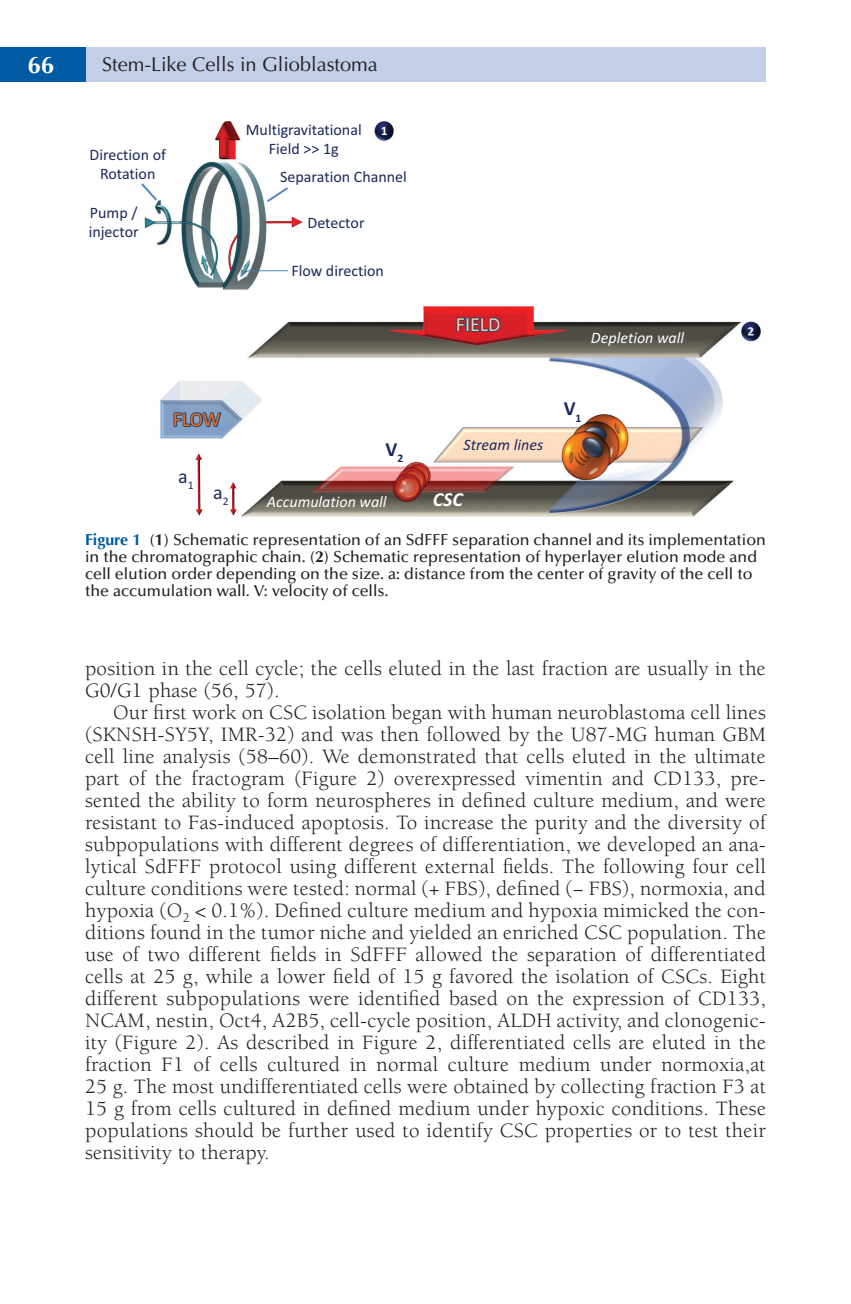
<style>
.page{position:relative;width:851px;height:1304px;background:#fff}
.page>*{position:absolute;margin:0;border:0;box-sizing:border-box;transform-origin:0 0}
.t1{font:700 24px "Optima";color:#fff}
.t2{font:21px/22px "Berkeley Std";letter-spacing:.01em;color:#231f20}
.t3{font:20px "Optima";color:#231f20}
.t4{font:20px "Calibri";color:#fccfae}
.t5{font:20px "Calibri";color:#ea7124}
.t6{font:700 20px "Calibri";color:#1d285c}
.t7{font:20px "Calibri";color:#1d285c}
.t8{font:italic 700 20px "Calibri";color:#fff}
.t9{font:500 16px/17px "Optima";color:#231f20}
.t10{font:16px/19.2px "Calibri";color:#1d285c;text-align:center}
.t11{font:italic 16px "Calibri";color:#fff}
.t12{font:italic 16px "Calibri";color:#1d285c}
.s1{font-weight:700;color:#015ba2}
.s2{font-weight:700}
</style>
<div class="page">
<div style="left:85px;top:47px;width:680px;height:34px;background:#c3cee7"></div>
<div style="left:0;top:47px;width:85px;height:34px;background:#015ba2"></div>
<img style="left:142px;top:121px;width:618px;height:396px">
<svg style="left:454px;top:316px;width:48px;height:18px"></svg>
<svg style="left:172px;top:398px;width:50px;height:42px;background:#7b94b5"></svg>
<p class="t1" style="left:27px;top:51px;width:28px">66</p>
<p class="t3" style="left:102px;top:53px;width:277px">Stem-Like Cells in Glioblastoma</p>
<p class="t10" style="left:246px;top:119px;width:117px">Multigravitational<br>Field &gt;&gt; 1g</p>
<p class="t10" style="left:280px;top:167px;width:128px">Separation Channel</p>
<p class="t10" style="left:90px;top:144px;width:78px">Direction of<br>Rotation</p>
<p class="t10" style="left:89px;top:203px;width:51px;text-align:left">Pump / injector</p>
<p class="t10" style="left:307px;top:212px;width:59px">Detector</p>
<p class="t10" style="left:291px;top:260px;width:94px">Flow direction</p>
<p class="t5" style="left:173px;top:407px;width:49px">FLOW</p>
<p class="t7" style="left:178px;top:464px;width:17px">a<sub>1</sub></p>
<p class="t7" style="left:213px;top:480px;width:17px">a<sub>2</sub></p>
<p class="t6" style="left:385px;top:437px;width:19px">V<sub>2</sub></p>
<p class="t11" style="left:267px;top:492px;width:121px">Accumulation wall</p>
<p class="t4" style="left:456px;top:312px;width:46px">FIELD</p>
<p class="t11" style="left:591px;top:328px;width:95px">Depletion wall</p>
<p class="t12" style="left:463px;top:435px;width:81px">Stream lines</p>
<p class="t8" style="left:432px;top:487px;width:32px">CSC</p>
<p class="t6" style="left:563px;top:396px;width:19px">V<sub>1</sub></p>
<p class="t9" style="left:85px;top:532px;width:682px"><span class="s1">Figure 1</span> (<span class="s2">1</span>) Schematic representation of an SdFFF separation channel and its implementation in the chromatographic chain. (<span class="s2">2</span>) Schematic representation of hyperlayer elution mode and cell elution order depending on the size. a: distance from the center of gravity of the cell to the accumulation wall. V: velocity of cells.</p>
<p class="t2" style="left:85px;top:658px;width:682px">position in the cell cycle; the cells eluted in the last fraction are usually in the<br>G0/G1 phase (56, 57).</p>
<p class="t2" style="left:85px;top:702px;width:682px;text-align:justify;text-indent:28px">Our first work on CSC isolation began with human neuroblastoma cell lines (SKNSH-SY5Y, IMR-32) and was then followed by the U87-MG human GBM cell line analysis (58–60). We demonstrated that cells eluted in the ultimate part of the fractogram (Figure 2) overexpressed vimentin and CD133, pre&shy;sented the ability to form neurospheres in defined culture medium, and were resistant to Fas-induced apoptosis. To increase the purity and the diversity of subpopulations with different degrees of differentiation, we developed an ana&shy;lytical SdFFF protocol using different external fields. The following four cell culture conditions were tested: normal (+ FBS), defined (− FBS), normoxia, and hypoxia (O<sub>2</sub> &lt; 0.1%). Defined culture medium and hypoxia mimicked the con&shy;ditions found in the tumor niche and yielded an enriched CSC population. The use of two different fields in SdFFF allowed the separation of differentiated cells at 25 g, while a lower field of 15 g favored the isolation of CSCs. Eight different subpopulations were identified based on the expression of CD133, NCAM, nestin, Oct4, A2B5, cell-cycle position, ALDH activity, and clonogenic&shy;ity (Figure 2). As described in Figure 2, differentiated cells are eluted in the fraction F1 of cells cultured in normal culture medium under normoxia,at 25 g. The most undifferentiated cells were obtained by collecting fraction F3 at 15 g from cells cultured in defined medium under hypoxic conditions. These populations should be further used to identify CSC properties or to test their sensitivity to therapy.</p>
</div>
